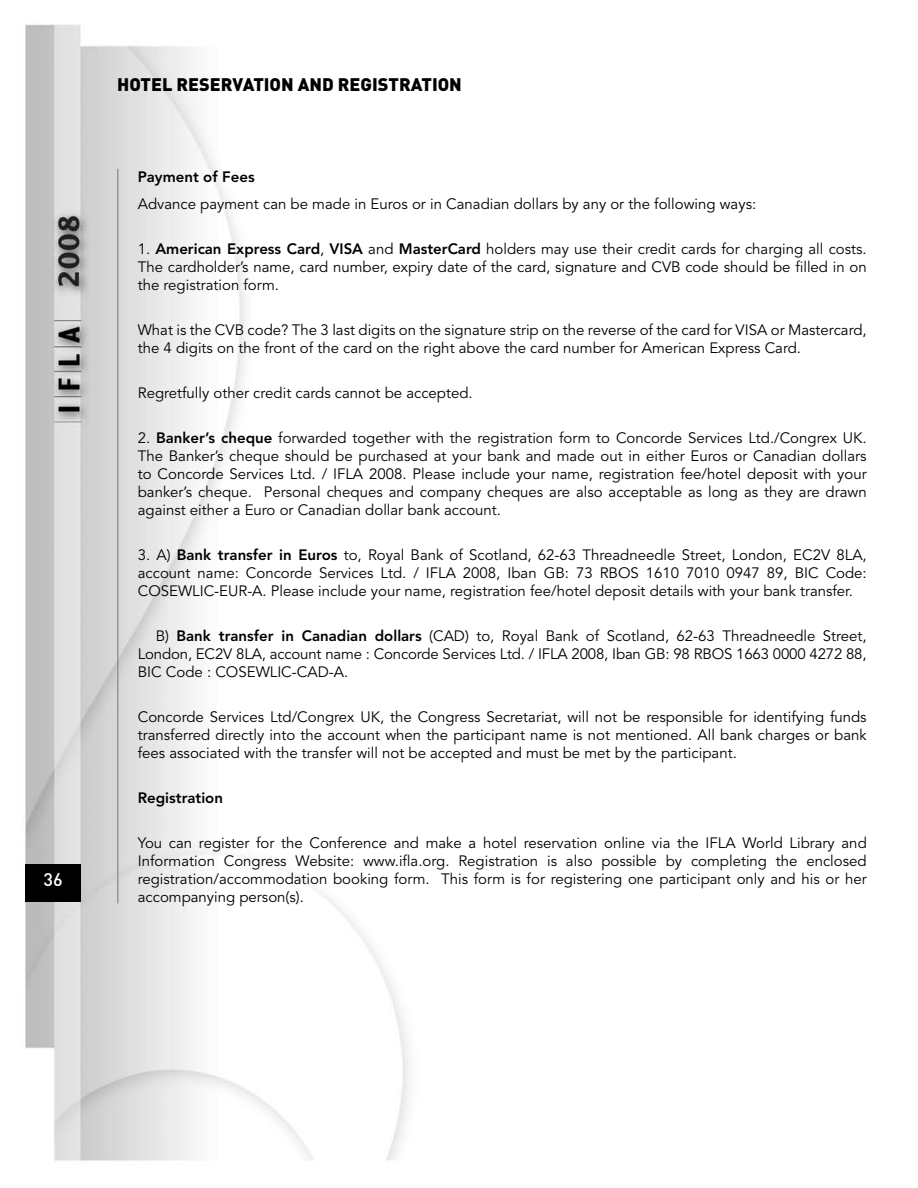
<style>
.page{position:relative;width:918px;height:1188px;background:#fff}
.page>*{position:absolute;margin:0;border:0;box-sizing:border-box;transform-origin:0 0}
.t1{font:900 18px "DIN";color:#000}
.t2{font:500 18px "DIN";color:#fff}
.t3{font:15px/18px "Avenir";color:#000;text-align:justify}
.t4{font:800 15px "Avenir";color:#000}
.s1{font-weight:800}
</style>
<div class="page">
<img style="left:25px;top:24px;width:385px;height:1137px">
<div style="left:25px;top:865px;width:56px;height:37px;background:#000"></div>
<hr style="left:117px;top:169px;width:1px;height:734px;background:#939596">
<p class="t2" style="left:43px;top:868px;width:10px">36</p>
<p class="t1" style="left:117px;top:72px;width:346px">HOTEL RESERVATION AND REGISTRATION</p>
<p class="t4" style="left:138px;top:168px;width:118px">Payment of Fees</p>
<p class="t3" style="left:138px;top:196px;width:620px">Advance payment can be made in Euros or in Canadian dollars by any or the following ways:</p>
<p class="t3" style="left:138px;top:241px;width:730px">1. <span class="s1">American Express Card</span>, <span class="s1">VISA</span> and <span class="s1">MasterCard</span> holders may use their credit cards for charging all costs.<br>The cardholder’s name, card number, expiry date of the card, signature and CVB code should be filled in on the registration form.</p>
<p class="t3" style="left:138px;top:322px;width:730px">What is the CVB code? The 3 last digits on the signature strip on the reverse of the card for VISA or Mastercard, the 4 digits on the front of the card on the right above the card number for American Express Card.</p>
<p class="t3" style="left:138px;top:385px;width:336px">Regretfully other credit cards cannot be accepted.</p>
<p class="t3" style="left:138px;top:430px;width:730px">2. <span class="s1">Banker’s cheque</span> forwarded together with the registration form to Concorde Services Ltd./Congrex UK.<br>The Banker’s cheque should be purchased at your bank and made out in either Euros or Canadian dollars to Concorde Services Ltd. / IFLA 2008. Please include your name, registration fee/hotel deposit with your banker’s cheque. Personal cheques and company cheques are also acceptable as long as they are drawn against either a Euro or Canadian dollar bank account.</p>
<p class="t3" style="left:138px;top:547px;width:731px">3. A) <span class="s1">Bank transfer in Euros</span> to, Royal Bank of Scotland, 62-63 Threadneedle Street, London, EC2V 8LA, account name: Concorde Services Ltd. / IFLA 2008, Iban GB: 73 RBOS 1610 7010 0947 89, BIC Code:<br>COSEWLIC-EUR-A. Please include your name, registration fee/hotel deposit details with your bank transfer.</p>
<p class="t3" style="left:138px;top:628px;width:730px;text-indent:18px">B) <span class="s1">Bank transfer in Canadian dollars</span> (CAD) to, Royal Bank of Scotland, 62-63 Threadneedle Street, London, EC2V 8LA, account name : Concorde Services Ltd. / IFLA 2008, Iban GB: 98 RBOS 1663 0000 4272 88, BIC Code : COSEWLIC-CAD-A.</p>
<p class="t3" style="left:138px;top:709px;width:730px">Concorde Services Ltd/Congrex UK, the Congress Secretariat, will not be responsible for identifying funds transferred directly into the account when the participant name is not mentioned. All bank charges or bank fees associated with the transfer will not be accepted and must be met by the participant.</p>
<p class="t4" style="left:138px;top:789px;width:87px">Registration</p>
<p class="t3" style="left:138px;top:835px;width:731px">You can register for the Conference and make a hotel reservation online via the IFLA World Library and Information Congress Website: www.ifla.org. Registration is also possible by completing the enclosed registration/accommodation booking form. This form is for registering one participant only and his or her accompanying person(s).</p>
</div>
